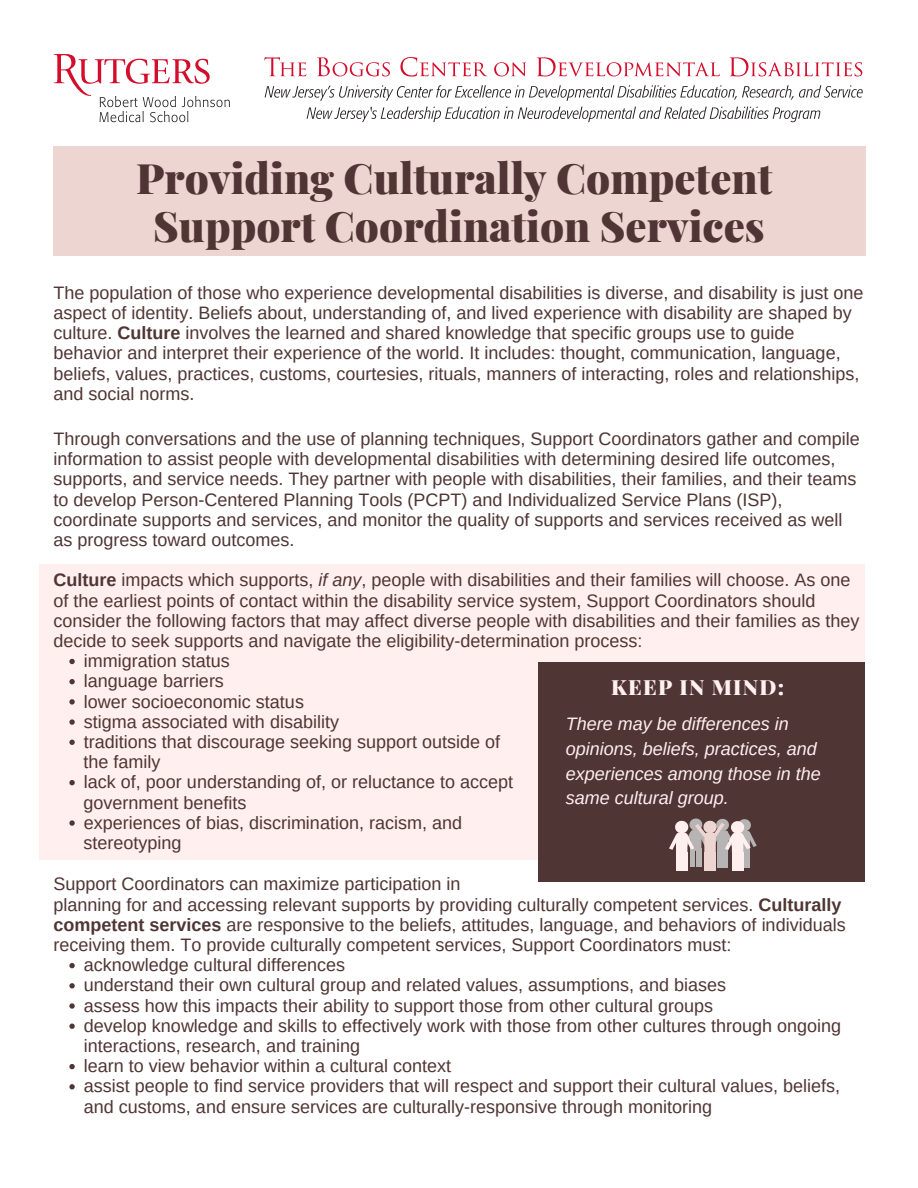
<style>
.page{position:relative;width:918px;height:1188px;background:#fff}
.page>*{position:absolute;margin:0;border:0;box-sizing:border-box;transform-origin:0 0}
.t1{font:900 42px/48px "Playfair Display";color:#4f3533;text-align:center}
.t2{font:900 21px "Playfair Display";letter-spacing:.06em;color:#ffefee}
.t3{font:18px/20.2px "Arimo";color:#4f3533}
.t4{font:italic 18px/24.9px "Arimo";color:#ffefee}
.s1{font-weight:700}
.s2{font-style:italic}
</style>
<div class="page">
<div style="left:53px;top:147px;width:812px;height:109px;background:#edd5d2"></div>
<div style="left:40px;top:564px;width:825px;height:296px;background:#ffefee"></div>
<svg style="left:69px;top:659px;width:6px;height:5px"></svg>
<svg style="left:69px;top:679px;width:6px;height:5px"></svg>
<svg style="left:69px;top:699px;width:6px;height:6px"></svg>
<svg style="left:69px;top:719px;width:6px;height:6px"></svg>
<svg style="left:69px;top:740px;width:6px;height:5px"></svg>
<svg style="left:69px;top:780px;width:6px;height:5px"></svg>
<svg style="left:69px;top:820px;width:6px;height:6px"></svg>
<svg style="left:69px;top:963px;width:6px;height:5px"></svg>
<svg style="left:69px;top:983px;width:6px;height:5px"></svg>
<svg style="left:69px;top:1003px;width:6px;height:6px"></svg>
<svg style="left:69px;top:1024px;width:6px;height:5px"></svg>
<svg style="left:69px;top:1064px;width:6px;height:5px"></svg>
<svg style="left:69px;top:1084px;width:6px;height:5px"></svg>
<div style="left:539px;top:663px;width:326px;height:219px;background:#4f3533"></div>
<hr style="left:691px;top:849px;width:4px;height:18px;background:#b6b4b4">
<div style="left:739px;top:850px;width:5px;height:18px;background:#ffefee"></div>
<div style="left:739px;top:831px;width:11px;height:20px;background:#c2bdbd;border-radius:3px"></div>
<div style="left:696px;top:849px;width:5px;height:18px;background:#b6b4b4"></div>
<div style="left:745px;top:850px;width:5px;height:18px;background:#b6b4b4"></div>
<div style="left:717px;top:849px;width:5px;height:18px;background:#b6b4b4"></div>
<div style="left:717px;top:830px;width:11px;height:21px;background:#b6b4b4;border-radius:3px"></div>
<div style="left:723px;top:849px;width:5px;height:18px;background:#b6b4b4"></div>
<div style="left:676px;top:852px;width:5px;height:19px;background:#ffefee"></div>
<div style="left:676px;top:833px;width:11px;height:21px;background:#ffefee;border-radius:3px"></div>
<div style="left:682px;top:852px;width:5px;height:19px;background:#ffefee"></div>
<div style="left:704px;top:852px;width:6px;height:19px;background:#edd5d2"></div>
<div style="left:704px;top:833px;width:12px;height:21px;background:#edd5d2;border-radius:3px"></div>
<div style="left:710px;top:852px;width:6px;height:19px;background:#edd5d2"></div>
<div style="left:732px;top:852px;width:5px;height:19px;background:#ffefee"></div>
<div style="left:732px;top:833px;width:11px;height:21px;background:#ffefee;border-radius:3px"></div>
<svg style="left:669px;top:819px;width:88px;height:31px"></svg>
<div style="left:738px;top:853px;width:5px;height:18px;background:#ffefee"></div>
<svg style="left:54px;top:54px;width:176px;height:68px"></svg>
<svg style="left:307px;top:107px;width:513px;height:15px"></svg>
<svg style="left:265px;top:85px;width:598px;height:16px"></svg>
<svg style="left:264px;top:57px;width:598px;height:20px"></svg>
<p class="t1" style="left:136px;top:153px;width:638px">Providing Culturally Competent<br>Support Coordination Services</p>
<p class="t3" style="left:53px;top:282px;width:812px">The population of those who experience developmental disabilities is diverse, and disability is just one aspect of identity. Beliefs about, understanding of, and lived experience with disability are shaped by culture. <span class="s1">Culture</span> involves the learned and shared knowledge that specific groups use to guide behavior and interpret their experience of the world. It includes: thought, communication, language, beliefs, values, practices, customs, courtesies, rituals, manners of interacting, roles and relationships, and social norms.</p>
<p class="t3" style="left:53px;top:429px;width:808px">Through conversations and the use of planning techniques, Support Coordinators gather and compile information to assist people with developmental disabilities with determining desired life outcomes, supports, and service needs. They partner with people with disabilities, their families, and their teams to develop Person-Centered Planning Tools (PCPT) and Individualized Service Plans (ISP), coordinate supports and services, and monitor the quality of supports and services received as well as progress toward outcomes.</p>
<p class="t3" style="left:53px;top:570px;width:808px"><span class="s1">Culture</span> impacts which supports, <span class="s2">if any</span>, people with disabilities and their families will choose. As one of the earliest points of contact within the disability service system, Support Coordinators should consider the following factors that may affect diverse people with disabilities and their families as they decide to seek supports and navigate the eligibility-determination process:</p>
<p class="t3" style="left:84px;top:651px;width:418px">immigration status<br>language barriers<br>lower socioeconomic status<br>stigma associated with disability<br>traditions that discourage seeking support outside of</p>
<p class="t3" style="left:84px;top:772px;width:431px">lack of, poor understanding of, or reluctance to accept</p>
<p class="t3" style="left:84px;top:812px;width:380px">experiences of bias, discrimination, racism, and</p>
<p class="t2" style="left:611px;top:672px;width:175px">KEEP IN MIND:</p>
<p class="t4" style="left:566px;top:711px;width:257px">There may be differences in opinions, beliefs, practices, and experiences among those in the same cultural group.</p>
<p class="t3" style="left:83px;top:752px;width:79px">the family</p>
<p class="t3" style="left:83px;top:792px;width:165px">government benefits</p>
<p class="t3" style="left:83px;top:833px;width:100px">stereotyping</p>
<p class="t3" style="left:53px;top:874px;width:794px">Support Coordinators can maximize participation in<br>planning for and accessing relevant supports by providing culturally competent services. <span class="s1">Culturally competent services</span> are responsive to the beliefs, attitudes, language, and behaviors of individuals receiving them. To provide culturally competent services, Support Coordinators must:</p>
<p class="t3" style="left:84px;top:955px;width:759px">acknowledge cultural differences<br>understand their own cultural group and related values, assumptions, and biases<br>assess how this impacts their ability to support those from other cultural groups<br>develop knowledge and skills to effectively work with those from other cultures through ongoing interactions, research, and training<br>learn to view behavior within a cultural context<br>assist people to find service providers that will respect and support their cultural values, beliefs, and customs, and ensure services are culturally-responsive through monitoring</p>
</div>
